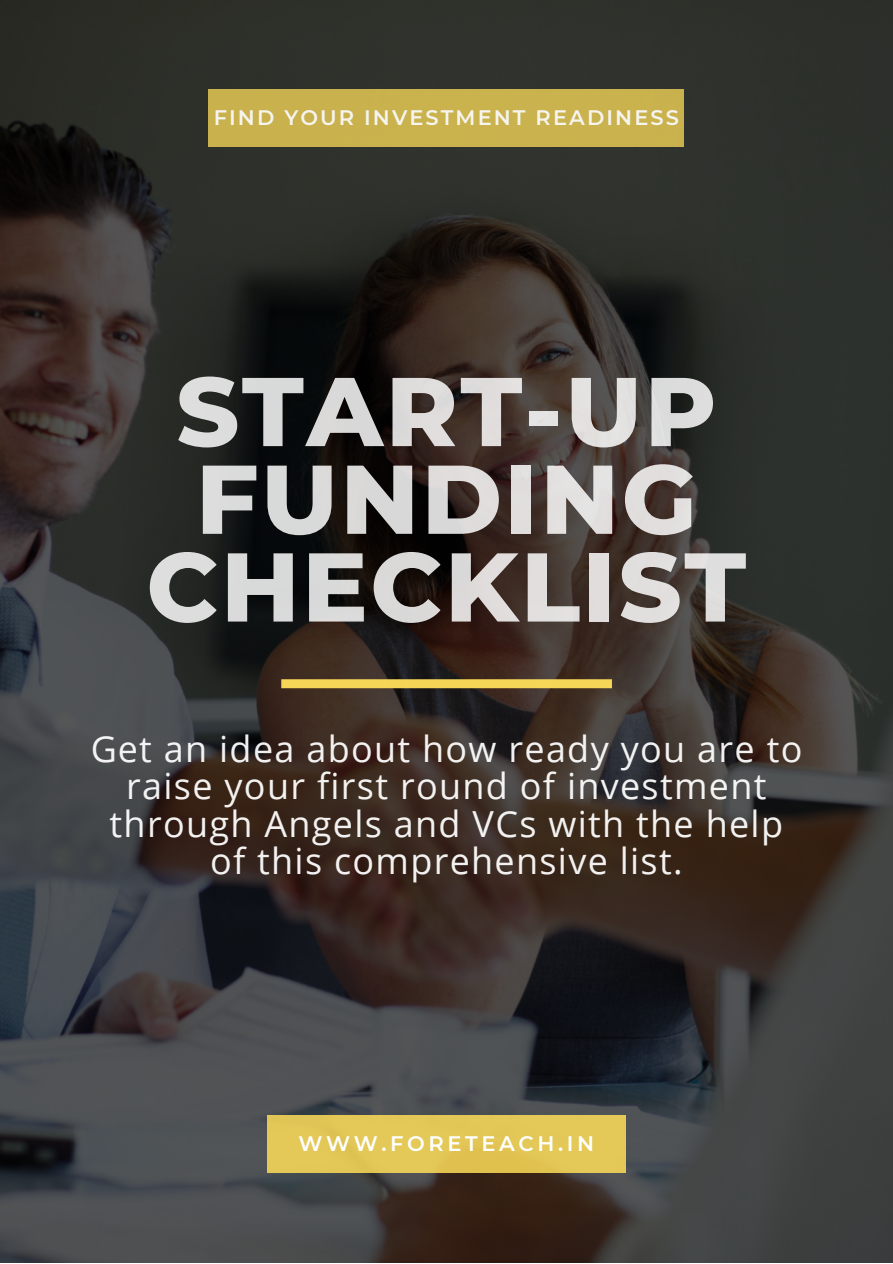
<style>
.page{position:relative;width:893px;height:1264px;background:#fff}
.page>*{position:absolute;margin:0;border:0;box-sizing:border-box;transform-origin:0 0}
.t1{font:800 97.35px/87.8px "Montserrat";letter-spacing:.025em;color:#fff;text-align:center}
.t2{font:36px/37px "Open Sans";letter-spacing:.035em;color:#fff;text-align:center}
.t3{font:600 21px "Montserrat";letter-spacing:.1em;color:#f6f4ef}
.t4{font:600 21px "Montserrat";letter-spacing:.175em;color:#fff}
</style>
<div class="page">
<img style="left:0;top:0;width:892px;height:1262px">
<div style="left:208px;top:89px;width:476px;height:58px;background:#cab24d"></div>
<div style="left:281px;top:679px;width:331px;height:9px;background:#f6d656"></div>
<div style="left:267px;top:1115px;width:358px;height:58px;background:#e3c858"></div>
<p class="t3" style="left:214px;top:104px;width:466px">FIND YOUR INVESTMENT READINESS</p>
<h1 class="t1" style="left:146px;top:367px;width:601px">START-UP<br>FUNDING<br>CHECKLIST</h1>
<p class="t2" style="left:90px;top:729px;width:713px">Get an idea about how ready you are to raise your first round of investment through Angels and VCs with the help of this comprehensive list.</p>
<p class="t4" style="left:298px;top:1130px;width:297px">WWW.FORETEACH.IN</p>
</div>
